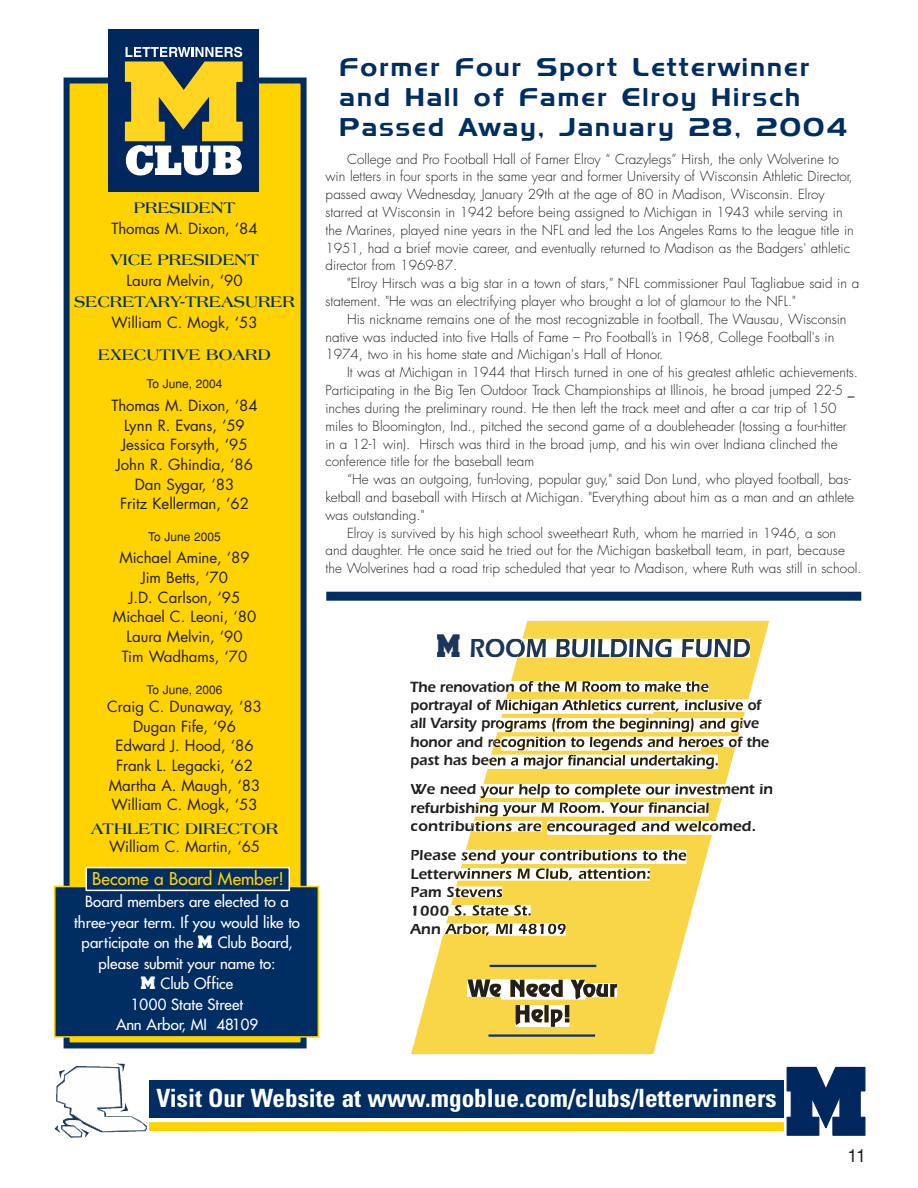
<style>
.page{position:relative;width:918px;height:1188px;background:#fff}
.page>*{position:absolute;margin:0;border:0;box-sizing:border-box;transform-origin:0 0}
.t1{font:600 27.15px "Itc Eras";color:#1b355b;scale:.9 1}
.t2{font:25.5px/30px "Denmark";letter-spacing:.085em;color:#002d62}
.t3{font:700 condensed 25.2px "Univers";color:#fff}
.t4{font:18px "Helvetica";color:#231f1f}
.t5{font:17.25px "Futura";color:#ffd300}
.t6{font:700 16.5px "Americana";color:#002d62}
.t7{font:600 15.3px/18.5px "Itc Eras";letter-spacing:-.01em;color:#231f1f;scale:.95 1}
.t8{font:600 15.3px/18.5px "Itc Eras";letter-spacing:-.01em;color:#231f1f}
.t9{font:15px/19.6px "Futura";color:#231f1f;text-align:center}
.t10{font:15px/20.4px "Futura";color:#fff;text-align:center}
.t11{font:300 13.5px/17.9px "Futura";color:#231f1f}
.t12{font:12px "Helvetica";color:#231f1f}
.s1{font-family:"Collegiate Black FLF"}
.s2{font-family:"Collegiate Black FLF";font-weight:400}
</style>
<div class="page">
<img style="left:55px;top:1063px;width:70px;height:75px">
<img style="left:57px;top:1067px;width:90px;height:65px">
<img style="left:62px;top:1126px;width:19px;height:11px">
<svg style="left:786px;top:1066px;width:80px;height:70px;background:#284877"></svg>
<div style="left:149px;top:1080px;width:635px;height:38px;background:#002d62"></div>
<div style="left:149px;top:1122px;width:635px;height:9px;background:#ffd300"></div>
<div style="left:67px;top:81px;width:237px;height:964px;background:#ffd300"></div>
<div style="left:64px;top:78px;width:243px;height:970px;border:6px solid #002d62"></div>
<div style="left:108px;top:29px;width:150px;height:162px;background:#00265e"></div>
<svg style="left:124px;top:47px;width:119px;height:129px"></svg>
<div style="left:55px;top:887px;width:263px;height:150px;background:#002d62"></div>
<div style="left:54px;top:886px;width:265px;height:152px;border:2px solid #ffd300"></div>
<div style="left:86px;top:868px;width:203px;height:22px;background:#002d62"></div>
<div style="left:86px;top:867px;width:204px;height:24px;border:2px solid #fff"></div>
<div style="left:326px;top:592px;width:535px;height:9px;background:#002d62"></div>
<svg style="left:411px;top:621px;width:358px;height:433px;fill:#f9d647"></svg>
<svg style="left:517px;top:639px;width:233px;height:18px"></svg>
<svg style="left:508px;top:681px;width:200px;height:11px"></svg>
<svg style="left:488px;top:699px;width:260px;height:70px"></svg>
<svg style="left:471px;top:784px;width:255px;height:51px"></svg>
<svg style="left:458px;top:850px;width:228px;height:31px"></svg>
<svg style="left:453px;top:887px;width:49px;height:10px"></svg>
<svg style="left:448px;top:905px;width:83px;height:11px"></svg>
<svg style="left:443px;top:924px;width:123px;height:12px"></svg>
<svg style="left:467px;top:980px;width:150px;height:19px"></svg>
<svg style="left:516px;top:1005px;width:53px;height:22px"></svg>
<hr style="left:488px;top:1034px;width:107px;height:3px;background:#1b355b">
<hr style="left:490px;top:965px;width:106px;height:2px;background:#1b355b">
<p class="t6" style="left:134px;top:201px;width:103px">PRESIDENT</p>
<p class="t9" style="left:111px;top:220px;width:148px">Thomas M. Dixon, ‘84</p>
<p class="t6" style="left:110px;top:253px;width:150px">VICE PRESIDENT</p>
<p class="t9" style="left:127px;top:272px;width:118px">Laura Melvin, ‘90</p>
<p class="t6" style="left:74px;top:295px;width:222px">SECRETARY-TREASURER</p>
<p class="t9" style="left:112px;top:314px;width:148px">William C. Mogk, ‘53</p>
<p class="t6" style="left:98px;top:348px;width:174px">EXECUTIVE BOARD</p>
<p class="t12" style="left:147px;top:379px;width:78px">To June, 2004</p>
<p class="t9" style="left:111px;top:397px;width:148px">Thomas M. Dixon, ‘84<br>Lynn R. Evans, ‘59<br>Jessica Forsyth, ‘95<br>John R. Ghindia, ‘86<br>Dan Sygar, ‘83<br>Fritz Kellerman, ‘62</p>
<p class="t12" style="left:148px;top:532px;width:74px">To June 2005</p>
<p class="t9" style="left:113px;top:549px;width:145px">Michael Amine, ‘89<br>Jim Betts, ‘70<br>J.D. Carlson, ‘95<br>Michael C. Leoni, ‘80<br>Laura Melvin, ‘90<br>Tim Wadhams, ‘70</p>
<p class="t12" style="left:147px;top:685px;width:78px">To June, 2006</p>
<p class="t9" style="left:107px;top:698px;width:156px">Craig C. Dunaway, ‘83<br>Dugan Fife, ‘96<br>Edward J. Hood, ‘86<br>Frank L. Legacki, ‘62<br>Martha A. Maugh, ‘83<br>William C. Mogk, ‘53</p>
<p class="t6" style="left:91px;top:822px;width:189px">ATHLETIC DIRECTOR</p>
<p class="t9" style="left:109px;top:838px;width:153px">William C. Martin, ‘65</p>
<p class="t5" style="left:92px;top:870px;width:193px">Become a Board Member!</p>
<p class="t10" style="left:74px;top:893px;width:228px">Board members are elected to a three-year term. If you would like to participate on the <span class="s1">M</span> Club Board, please submit your name to:<br><span class="s1">M</span> Club Office<br>1000 State Street<br>Ann Arbor, MI 48109</p>
<h2 class="t2" style="left:340px;top:52px;width:510px">,'-$+-!,'*-!)H'-(!I+((+-B#99+-<br>59.!:588!'J!,5$+-!K8-'G!:#-2/D<br>L522+.!%B5GM!"59*5-G!NOM!NPPQ</h2>
<p class="t11" style="left:326px;top:151px;width:530px;text-indent:22px">College and Pro Football Hall of Famer Elroy “ Crazylegs” Hirsh, the only Wolverine to win letters in four sports in the same year and former University of Wisconsin Athletic Director, passed away Wednesday, January 29th at the age of 80 in Madison, Wisconsin. Elroy starred at Wisconsin in 1942 before being assigned to Michigan in 1943 while serving in the Marines, played nine years in the NFL and led the Los Angeles Rams to the league title in 1951, had a brief movie career, and eventually returned to Madison as the Badgers' athletic director from 1969-87.</p>
<p class="t11" style="left:326px;top:276px;width:535px;text-indent:22px">"Elroy Hirsch was a big star in a town of stars," NFL commissioner Paul Tagliabue said in a statement. "He was an electrifying player who brought a lot of glamour to the NFL."</p>
<p class="t11" style="left:326px;top:311px;width:523px;text-indent:22px">His nickname remains one of the most recognizable in football. The Wausau, Wisconsin native was inducted into five Halls of Fame – Pro Football’s in 1968, College Football's in<br>1974, two in his home state and Michigan's Hall of Honor.</p>
<p class="t11" style="left:326px;top:365px;width:534px;text-indent:22px">It was at Michigan in 1944 that Hirsch turned in one of his greatest athletic achievements.<br>Participating in the Big Ten Outdoor Track Championships at Illinois, he broad jumped 22-5 _ inches during the preliminary round. He then left the track meet and after a car trip of 150 miles to Bloomington, Ind., pitched the second game of a doubleheader (tossing a four-hitter in a 12-1 win). Hirsch was third in the broad jump, and his win over Indiana clinched the conference title for the baseball team</p>
<p class="t11" style="left:326px;top:472px;width:530px;text-indent:22px">“He was an outgoing, fun-loving, popular guy," said Don Lund, who played football, bas&shy;ketball and baseball with Hirsch at Michigan. "Everything about him as a man and an athlete was outstanding."</p>
<p class="t11" style="left:326px;top:525px;width:538px;text-indent:22px">Elroy is survived by his high school sweetheart Ruth, whom he married in 1946, a son<br>and daughter. He once said he tried out for the Michigan basketball team, in part, because the Wolverines had a road trip scheduled that year to Madison, where Ruth was still in school.</p>
<h1 class="t1" style="left:437px;top:639px;width:99px"><span class="s2">M</span> ROO</h1>
<p class="t7" style="left:410px;top:679px;width:111px">The renovation portrayal of M</p>
<p class="t7" style="left:747px;top:697px;width:16px">of</p>
<p class="t7" style="left:410px;top:716px;width:100px">all Varsity pro</p>
<p class="t7" style="left:739px;top:716px;width:22px">ive</p>
<p class="t7" style="left:410px;top:734px;width:97px">honor and re</p>
<p class="t7" style="left:728px;top:734px;width:45px">of the</p>
<p class="t7" style="left:410px;top:753px;width:93px">past has bee</p>
<p class="t8" style="left:410px;top:800px;width:70px">refurbishi contribu</p>
<p class="t8" style="left:709px;top:819px;width:49px">omed.</p>
<p class="t8" style="left:410px;top:848px;width:59px">Please s<br>Letterw<br>Pam St<br>1000<br>Ann A</p>
<h3 class="t3" style="left:156px;top:1088px;width:622px">Visit Our Website at www.mgoblue.com/clubs/letterwinners</h3>
<h3 class="t4" style="left:848px;top:1149px;width:20px">11</h3>
</div>
